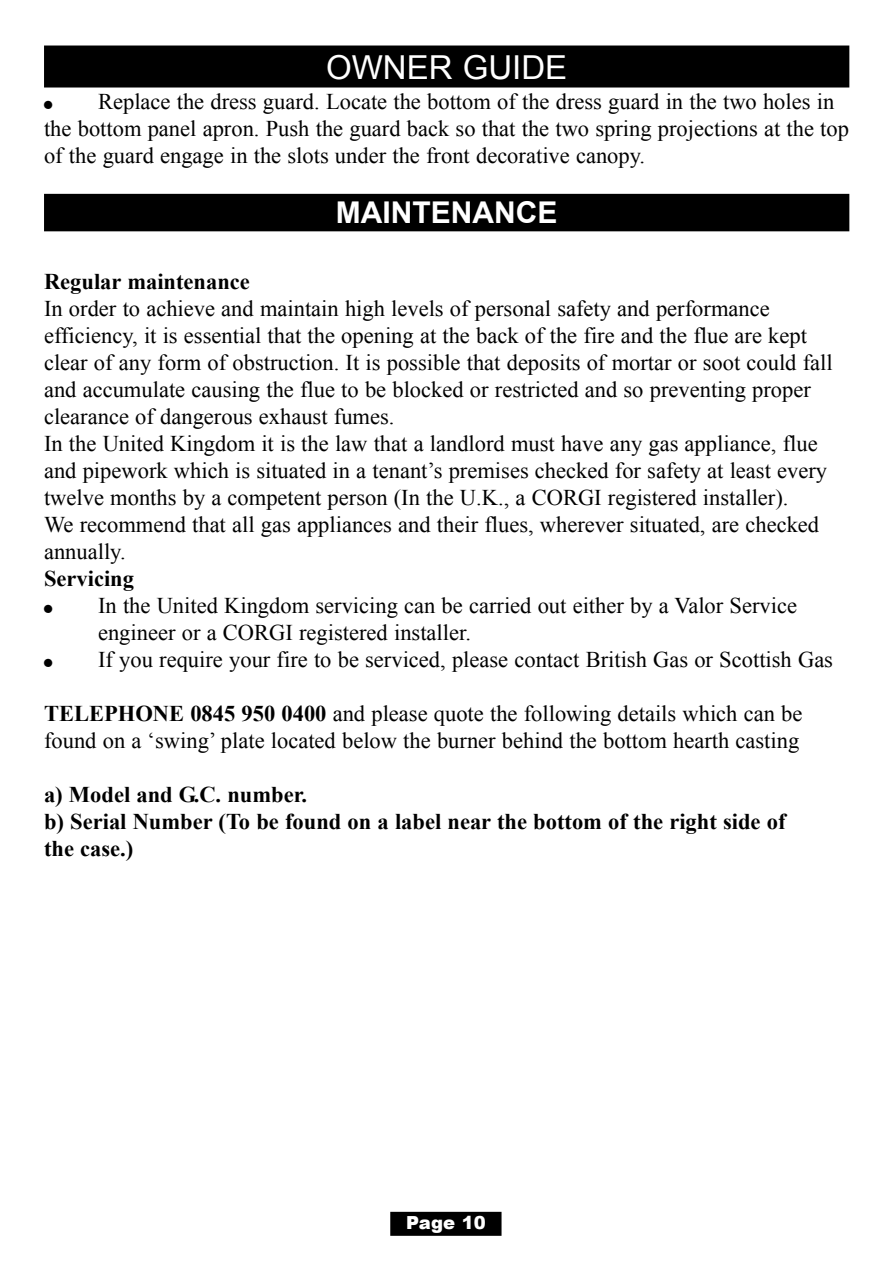
<style>
.page{position:relative;width:893px;height:1263px;background:#fff}
.page>*{position:absolute;margin:0;border:0;box-sizing:border-box;transform-origin:0 0}
.t1{font:33px "Arial";color:#fff}
.t2{font:700 30px "Arial";color:#fff}
.t3{font:22.5px/27px "Times New Roman";color:#000}
.t4{font:700 22.5px/27px "Times New Roman";color:#000}
.t5{font:900 18px "Arial";color:#fff}
.s1{font-weight:700}
</style>
<div class="page">
<div style="left:44px;top:194px;width:805px;height:37px;background:#000"></div>
<div style="left:390px;top:1212px;width:111px;height:24px;background:#000"></div>
<div style="left:43px;top:44px;width:807px;height:48px;background:linear-gradient(to right,#fff,#fff)"></div>
<div style="left:44px;top:46px;width:805px;height:42px;background:#000"></div>
<h1 class="t1" style="left:326px;top:49px;width:243px">OWNER GUIDE</h1>
<p class="t3" style="left:44px;top:88px;width:806px;text-indent:54px">Replace the dress guard. Locate the bottom of the dress guard in the two holes in the bottom panel apron. Push the guard back so that the two spring projections at the top of the guard engage in the slots under the front decorative canopy.</p>
<h2 class="t2" style="left:336px;top:196px;width:223px">MAINTENANCE</h2>
<p class="t4" style="left:44px;top:268px;width:207px">Regular maintenance</p>
<p class="t3" style="left:44px;top:295px;width:790px">In order to achieve and maintain high levels of personal safety and performance efficiency, it is essential that the opening at the back of the fire and the flue are kept clear of any form of obstruction. It is possible that deposits of mortar or soot could fall and accumulate causing the flue to be blocked or restricted and so preventing proper clearance of dangerous exhaust fumes.<br>In the United Kingdom it is the law that a landlord must have any gas appliance, flue and pipework which is situated in a tenant’s premises checked for safety at least every twelve months by a competent person (In the U.K., a CORGI registered installer).<br>We recommend that all gas appliances and their flues, wherever situated, are checked annually.</p>
<p class="t4" style="left:44px;top:565px;width:92px">Servicing</p>
<p class="t3" style="left:98px;top:592px;width:736px">In the United Kingdom servicing can be carried out either by a Valor Service engineer or a CORGI registered installer.<br>If you require your fire to be serviced, please contact British Gas or Scottish Gas</p>
<p class="t3" style="left:44px;top:700px;width:759px"><span class="s1">TELEPHONE 0845 950 0400</span> and please quote the following details which can be found on a ‘swing’ plate located below the burner behind the bottom hearth casting</p>
<p class="t4" style="left:44px;top:781px;width:743px">a) Model and G.C. number.<br>b) Serial Number (To be found on a label near the bottom of the right side of the case.)</p>
<p class="t5" style="left:406px;top:1210px;width:81px">Page 10</p>
</div>
